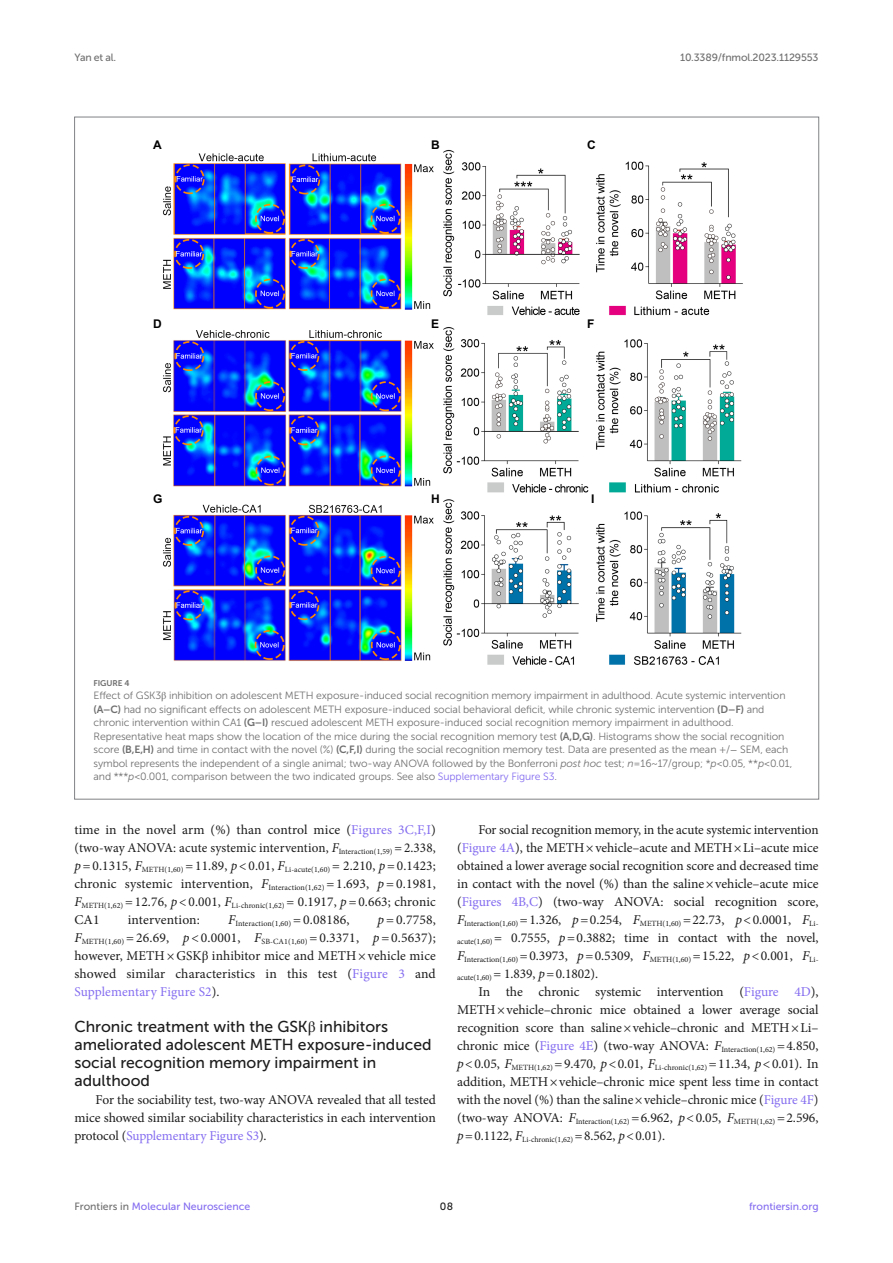
<style>
.page{position:relative;width:893px;height:1263px;background:#fff}
.page>*{position:absolute;margin:0;border:0;box-sizing:border-box;transform-origin:0 0}
.HEAD_3{font:15.75px/18px "Museo Sans 500";color:#1b1c1b}
.TEXT{font:13.5px/18px "Minion Pro";letter-spacing:-.005em;color:#1b1c1b;text-align:justify}
.TEXT_FLUSH{font:13.5px/18px "Minion Pro";letter-spacing:.005em;color:#1b1c1b;text-align:justify}
.t1{font:700 12px "Arial";color:#000}
.FIG_LEG{font:10.5px/13.5px "Museo Sans 300";letter-spacing:-.01em;color:#706f70}
.t2{font:10.5px "Museo Sans 500";color:#856df0}
.t3{font:10.5px "Museo Sans 500";letter-spacing:-.015em;color:#706f70}
.t4{font:10.5px "Museo Sans 500";color:#1b1c1b}
.FIG_HD{font:8.25px "Museo Sans 700";letter-spacing:-.01em;color:#706f70}
.TEXT-2{font:7.95px "Minion Pro";letter-spacing:-.005em;color:#1b1c1b}
.TEXT_FLUSH-2{font:7.95px "Minion Pro";letter-spacing:.01em;color:#1b1c1b}
.s1{font-family:"STIX General"}
.s2{font-family:"Museo Sans 700"}
.s3{font-style:italic}
.s4{color:#856df0}
.s5{color:#706f70}
</style>
<div class="page">
<img style="left:163px;top:149px;width:580px;height:516px">
<p class="t3" style="left:74px;top:51px;width:43px">Yan et al.</p>
<p class="t3" style="left:680px;top:51px;width:140px">10.3389/fnmol.2023.1129553</p>
<p class="t1" style="left:153px;top:136px;width:10px">A</p>
<p class="t1" style="left:431px;top:136px;width:10px">B</p>
<p class="t1" style="left:587px;top:136px;width:10px">C</p>
<p class="t1" style="left:153px;top:315px;width:10px">D</p>
<p class="t1" style="left:431px;top:315px;width:10px">E</p>
<p class="t1" style="left:587px;top:315px;width:9px">F</p>
<p class="t1" style="left:153px;top:490px;width:11px">G</p>
<p class="t1" style="left:431px;top:490px;width:10px">H</p>
<p class="t1" style="left:591px;top:490px;width:5px">I</p>
<p class="FIG_HD" style="left:94px;top:678px;width:37px">FIGURE 4</p>
<p class="FIG_LEG" style="left:94px;top:689px;width:700px">Effect of GSK3<span class="s1">β</span> inhibition on adolescent METH exposure-induced social recognition memory impairment in adulthood. Acute systemic intervention <span class="s2">(A–C)</span> had no significant effects on adolescent METH exposure-induced social behavioral deficit, while chronic systemic intervention <span class="s2">(D–F)</span> and chronic intervention within CA1 <span class="s2">(G–I)</span> rescued adolescent METH exposure-induced social recognition memory impairment in adulthood.<br>Representative heat maps show the location of the mice during the social recognition memory test <span class="s2">(A,D,G)</span>. Histograms show the social recognition score <span class="s2">(B,E,H)</span> and time in contact with the novel (%) <span class="s2">(C,F,I)</span> during the social recognition memory test. Data are presented as the mean +/<span class="s1">−</span> SEM, each symbol represents the independent of a single animal; two-way ANOVA followed by the Bonferroni <span class="s3">post hoc</span> test; <span class="s3">n</span> = 16 ~ 17/group; *<span class="s3">p</span> &lt; 0.05, **<span class="s3">p</span> &lt; 0.01, and ***<span class="s3">p</span> &lt; 0.001, comparison between the two indicated groups. See also <span class="s4">Supplementary Figure S3</span>.</p>
<p class="TEXT_FLUSH" style="left:74px;top:821px;width:363px">time in the novel arm (%) than control mice (<span class="s4">Figures 3C,F,I</span>) (two-way ANOVA: acute systemic intervention, <span class="s3">F</span><sub>Interaction(1,59)</sub> =2.338, <span class="s3">p</span>= 0.1315, <span class="s3">F</span><sub>METH(1,60)</sub> = 11.89, <span class="s3">p</span> &lt; 0.01, <span class="s3">F</span><sub>Li-acute(1,60)</sub> = 2.210, <span class="s3">p</span>= 0.1423; chronic systemic intervention, <span class="s3">F</span><sub>Interaction(1,62)</sub> =1.693, <span class="s3">p</span>= 0.1981, <span class="s3">F</span><sub>METH(1,62)</sub> =12.76, <span class="s3">p</span> &lt; 0.001, <span class="s3">F</span><sub>Li-chronic(1,62)</sub> = 0.1917, <span class="s3">p</span>= 0.663; chronic CA1</p>
<p class="TEXT_FLUSH" style="left:128px;top:911px;width:74px">intervention:</p>
<p class="TEXT_FLUSH-2" style="left:228px;top:918px;width:123px"><sup>F</sup>Interaction(1,60) <sup>=</sup> <sup>0.08186,</sup></p>
<p class="TEXT_FLUSH" style="left:74px;top:911px;width:363px;text-indent:303px"><span class="s3">p</span>= 0.7758, <span class="s3">F</span><sub>METH(1,60)</sub> = 26.69, <span class="s3">p</span> &lt; 0.0001, <span class="s3">F</span><sub>SB-CA1(1,60)</sub> = 0.3371, <span class="s3">p</span>= 0.5637); however, METH× GSK<span class="s1">β</span> inhibitor mice and METH× vehicle mice showed similar characteristics in this test (<span class="s4">Figure 3</span> and <span class="s4">Supplementary Figure S2</span>).</p>
<p class="HEAD_3" style="left:74px;top:1018px;width:359px">Chronic treatment with the GSK<span class="s1">β</span> inhibitors ameliorated adolescent METH exposure-induced social recognition memory impairment in adulthood</p>
<p class="TEXT_FLUSH" style="left:74px;top:1091px;width:363px;text-indent:21px">For the sociability test, two-way ANOVA revealed that all tested mice showed similar sociability characteristics in each intervention protocol (<span class="s4">Supplementary Figure S3</span>).</p>
<p class="TEXT" style="left:457px;top:821px;width:363px;text-indent:21px">For social recognition memory, in the acute systemic intervention (<span class="s4">Figure 4A</span>), the METH×vehicle–acute and METH×Li–acute mice obtained a lower average social recognition score and decreased time in contact with the novel (%) than the saline×vehicle–acute mice (<span class="s4">Figures 4B,C</span>) (two-way ANOVA: social recognition score,</p>
<p class="TEXT-2" style="left:457px;top:918px;width:363px"><sup>F</sup>Interaction(1,60) <sup>=1.326,</sup> <sup>p</sup><sup>=0.254,</sup> <sup>F</sup>METH(1,60) <sup>=22.73,</sup> <sup>p</sup><sup>&lt;0.0001,</sup> <sup>F</sup>Li-</p>
<p class="TEXT" style="left:457px;top:929px;width:363px"><sub>acute(1,60)</sub> = 0.7555, <span class="s3">p</span>=0.3882; time in contact with the novel,</p>
<p class="TEXT-2" style="left:457px;top:954px;width:363px"><sup>F</sup>Interaction(1,60) <sup>=0.3973,</sup> <sup>p</sup><sup>=0.5309,</sup> <sup>F</sup>METH(1,60) <sup>=15.22,</sup> <sup>p</sup><sup>&lt;0.001,</sup> <sup>F</sup>Li-</p>
<p class="TEXT" style="left:457px;top:965px;width:143px"><sub>acute(1,60)</sub> = 1.839, <span class="s3">p</span>=0.1802).</p>
<p class="TEXT" style="left:457px;top:983px;width:363px;text-indent:21px">In the chronic systemic intervention (<span class="s4">Figure 4D</span>), METH×vehicle–chronic mice obtained a lower average social recognition score than saline×vehicle–chronic and METH×Li– chronic mice (<span class="s4">Figure 4E</span>) (two-way ANOVA: <span class="s3">F</span><sub>Interaction(1,62)</sub> =4.850, <span class="s3">p</span>&lt;0.05, <span class="s3">F</span><sub>METH(1,62)</sub> =9.470, <span class="s3">p</span>&lt;0.01, <span class="s3">F</span><sub>Li-chronic(1,62)</sub> =11.34, <span class="s3">p</span>&lt;0.01). In addition, METH×vehicle–chronic mice spent less time in contact with the novel (%) than the saline×vehicle–chronic mice (<span class="s4">Figure 4F</span>) (two-way ANOVA: <span class="s3">F</span><sub>Interaction(1,62)</sub> =6.962, <span class="s3">p</span>&lt;0.05, <span class="s3">F</span><sub>METH(1,62)</sub> =2.596, <span class="s3">p</span>=0.1122, <span class="s3">F</span><sub>Li-chronic(1,62)</sub> =8.562, <span class="s3">p</span>&lt;0.01).</p>
<p class="t2" style="left:74px;top:1200px;width:177px"><span class="s5">Frontiers in</span> Molecular Neuroscience</p>
<p class="t4" style="left:440px;top:1200px;width:15px">08</p>
<p class="t2" style="left:749px;top:1200px;width:71px">frontiersin.org</p>
</div>
